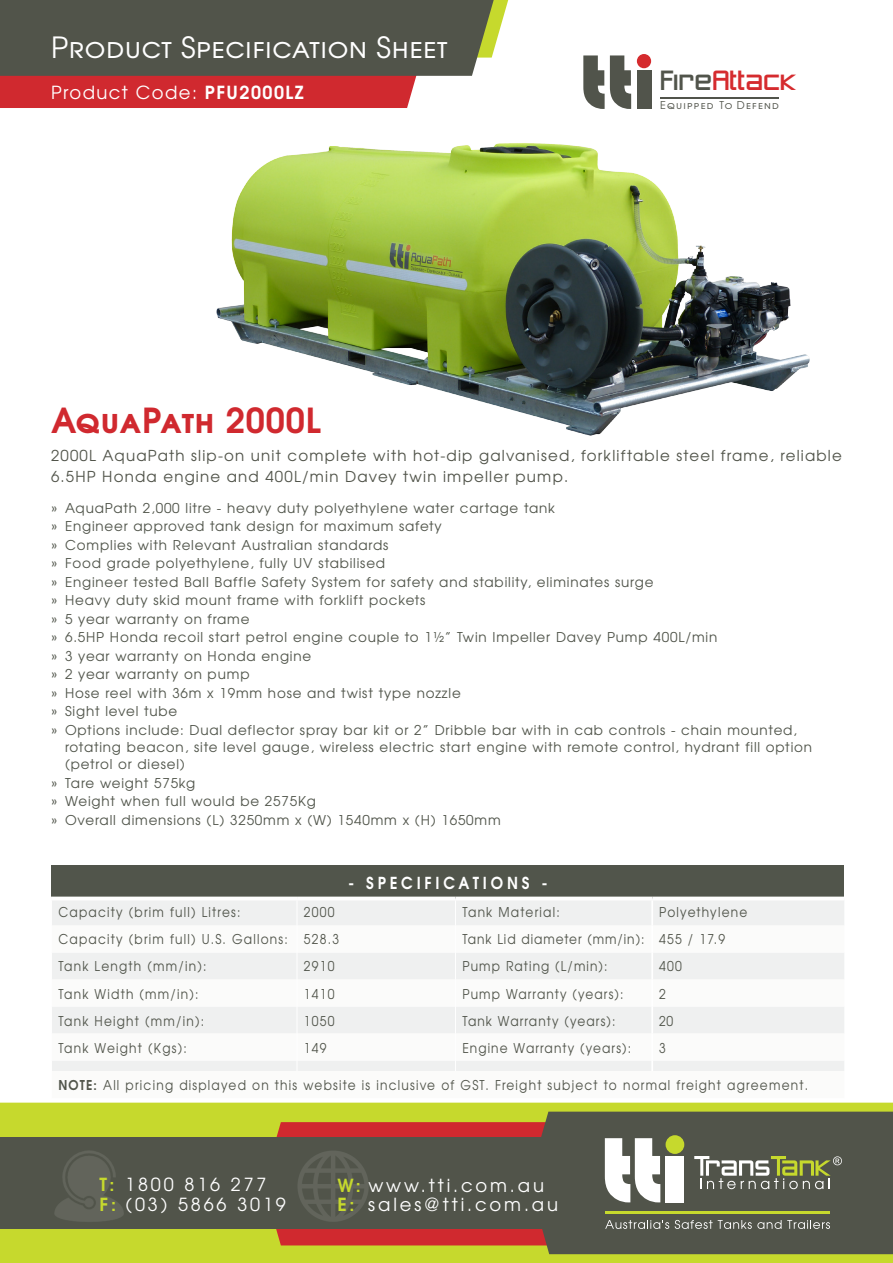
<style>
.page{position:relative;width:893px;height:1263px;background:#fff}
.page>*{position:absolute;margin:0;border:0;box-sizing:border-box;transform-origin:0 0}
.Prod_Description{font:700 34.35px "Te X Gyre Adventor";letter-spacing:.02em;color:#d0292f}
.t1{font:29.1px "Te X Gyre Adventor";letter-spacing:.02em;color:#fff}
.t2{font:25.95px "Zero Threes";color:#d52b2e}
.t3{font:18px/19.4px "Te X Gyre Adventor";letter-spacing:.16em;color:#fff}
.TABLE_SUB_HEADER_REV{font:700 16.5px "Te X Gyre Adventor";letter-spacing:.255em;color:#fff;scale:.9 1}
.t4{font:15px/21px "Te X Gyre Adventor";letter-spacing:.08em;color:#51544a}
.TABLE_BODY{font:13.5px/17.2px "Te X Gyre Adventor";letter-spacing:.06em;color:#51554b}
.TABLE_BODY-2{font:13.5px "Te X Gyre Adventor";letter-spacing:.06em;color:#51554b;scale:.9 1}
.TABLE_BODY-3{font:13.5px "Te X Gyre Adventor";letter-spacing:.1em;color:#51554b;scale:.9 1}
.t5{font:10.8px "Te X Gyre Adventor";letter-spacing:.12em;color:#51544b}
.s1{font-weight:700}
.s2{color:#51544b}
.s3{font-weight:700;color:#c6d92d}
</style>
<div class="page">
<div style="left:0;top:1103px;width:893px;height:160px;background:#c6d92d"></div>
<svg style="left:273px;top:1122px;width:234px;height:16px;background:#c73130"></svg>
<div style="left:276px;top:1229px;width:231px;height:16px;background:#d0292f"></div>
<svg style="left:507px;top:1112px;width:386px;height:142px;background:#5d5647"></svg>
<div style="left:0;top:1138px;width:893px;height:91px;background:#51544a"></div>
<svg style="left:605px;top:1138px;width:55px;height:64px"></svg>
<div style="left:666px;top:1156px;width:18px;height:46px;background:#fff"></div>
<div style="left:666px;top:1135px;width:18px;height:19px;background:#c6d92d;border-radius:50%"></div>
<svg style="left:694px;top:1156px;width:148px;height:33px"></svg>
<svg style="left:605px;top:1220px;width:64px;height:9px"></svg>
<svg style="left:675px;top:1220px;width:155px;height:9px"></svg>
<hr style="left:605px;top:1211px;width:225px;height:2px;background:#c6d92d">
<svg style="left:549px;top:1254px;width:344px;height:1px"></svg>
<img style="left:54px;top:1151px;width:70px;height:71px">
<img style="left:298px;top:1151px;width:71px;height:71px">
<svg style="left:0;top:0;width:509px;height:108px;background:#7e5951"></svg>
<img style="left:216px;top:143px;width:594px;height:293px">
<div style="left:51px;top:865px;width:793px;height:33px;background:#51554b"></div>
<div style="left:52px;top:901px;width:792px;height:24px;background:#eff0f0"></div>
<svg style="left:52px;top:953px;width:792px;height:118px;fill:#eff0f0"></svg>
<svg style="left:51px;top:896px;width:246px;height:2px"></svg>
<svg style="left:297px;top:896px;width:158px;height:2px"></svg>
<svg style="left:455px;top:896px;width:197px;height:3px"></svg>
<svg style="left:652px;top:896px;width:192px;height:3px"></svg>
<hr style="left:651px;top:900px;width:2px;height:25px;background:#fff">
<hr style="left:651px;top:952px;width:2px;height:27px;background:#fff">
<hr style="left:651px;top:979px;width:2px;height:27px;background:#fff">
<hr style="left:651px;top:1006px;width:2px;height:27px;background:#fff">
<hr style="left:651px;top:1033px;width:2px;height:27px;background:#fff">
<svg style="left:651px;top:1060px;width:2px;height:11px"></svg>
<svg style="left:297px;top:901px;width:1px;height:170px"></svg>
<svg style="left:455px;top:901px;width:1px;height:170px"></svg>
<hr style="left:660px;top:97px;width:119px;height:1px;background:#51544b">
<svg style="left:583px;top:55px;width:48px;height:54px"></svg>
<div style="left:637px;top:70px;width:14px;height:39px;background:#51544b"></div>
<div style="left:637px;top:54px;width:14px;height:14px;background:#d52b2e;border-radius:50%"></div>
<h2 class="t1" style="left:51px;top:24px;width:398px">Product Specification Sheet</h2>
<p class="t3" style="left:51px;top:82px;width:254px">Product Code: <span class="s1">PFU2000LZ</span></p>
<p class="Prod_Description" style="left:51px;top:391px;width:272px">AquaPath 2000L</p>
<p class="t2" style="left:660px;top:66px;width:139px"><span class="s2">Fire</span>Attack</p>
<p class="t5" style="left:660px;top:96px;width:120px">Equipped To Defend</p>
<p class="t4" style="left:51px;top:444px;width:792px">2000L AquaPath slip-on unit complete with hot-dip galvanised, forkliftable steel frame, reliable<br>6.5HP Honda engine and 400L/min Davey twin impeller pump.</p>
<p class="TABLE_BODY" style="left:52px;top:498px;width:505px">» AquaPath 2,000 litre - heavy duty polyethylene water cartage tank</p>
<p class="TABLE_BODY" style="left:52px;top:517px;width:392px">» Engineer approved tank design for maximum safety</p>
<p class="TABLE_BODY" style="left:52px;top:535px;width:338px">» Complies with Relevant Australian standards</p>
<p class="TABLE_BODY" style="left:52px;top:554px;width:335px">» Food grade polyethylene, fully UV stabilised</p>
<p class="TABLE_BODY" style="left:52px;top:572px;width:603px">» Engineer tested Ball Baffle Safety System for safety and stability, eliminates surge</p>
<p class="TABLE_BODY" style="left:52px;top:591px;width:375px">» Heavy duty skid mount frame with forklift pockets</p>
<p class="TABLE_BODY" style="left:52px;top:609px;width:199px">» 5 year warranty on frame</p>
<p class="TABLE_BODY" style="left:52px;top:628px;width:667px">» 6.5HP Honda recoil start petrol engine couple to 1½” Twin Impeller Davey Pump 400L/min</p>
<p class="TABLE_BODY" style="left:52px;top:646px;width:261px">» 3 year warranty on Honda engine</p>
<p class="TABLE_BODY" style="left:52px;top:665px;width:199px">» 2 year warranty on pump</p>
<p class="TABLE_BODY" style="left:52px;top:683px;width:411px">» Hose reel with 36m x 19mm hose and twist type nozzle</p>
<p class="TABLE_BODY" style="left:52px;top:702px;width:127px">» Sight level tube</p>
<p class="TABLE_BODY" style="left:65px;top:720px;width:748px;text-indent:-14px">» Options include: Dual deflector spray bar kit or 2” Dribble bar with in cab controls - chain mounted, rotating beacon, site level gauge, wireless electric start engine with remote control, hydrant fill option (petrol or diesel)</p>
<p class="TABLE_BODY" style="left:52px;top:773px;width:145px">» Tare weight 575kg</p>
<p class="TABLE_BODY" style="left:52px;top:792px;width:266px">» Weight when full would be 2575Kg</p>
<p class="TABLE_BODY" style="left:52px;top:810px;width:451px">» Overall dimensions (L) 3250mm x (W) 1540mm x (H) 1650mm</p>
<p class="TABLE_SUB_HEADER_REV" style="left:348px;top:868px;width:223px">- SPECIFICATIONS -</p>
<p class="TABLE_BODY-2" style="left:58px;top:902px;width:204px">Capacity (brim full) Litres:</p>
<p class="TABLE_BODY-2" style="left:304px;top:902px;width:36px">2000</p>
<p class="TABLE_BODY-2" style="left:462px;top:902px;width:110px">Tank Material:</p>
<p class="TABLE_BODY-2" style="left:659px;top:902px;width:100px">Polyethylene</p>
<p class="TABLE_BODY-3" style="left:58px;top:929px;width:257px">Capacity (brim full) U.S. Gallons:</p>
<p class="TABLE_BODY-2" style="left:304px;top:929px;width:41px">528.3</p>
<p class="TABLE_BODY-2" style="left:462px;top:929px;width:204px">Tank Lid diameter (mm/in):</p>
<p class="TABLE_BODY-2" style="left:659px;top:929px;width:75px">455 / 17.9</p>
<p class="TABLE_BODY-2" style="left:58px;top:956px;width:166px">Tank Length (mm/in):</p>
<p class="TABLE_BODY-2" style="left:304px;top:956px;width:36px">2910</p>
<p class="TABLE_BODY-2" style="left:462px;top:956px;width:163px">Pump Rating (L/min):</p>
<p class="TABLE_BODY-2" style="left:659px;top:956px;width:27px">400</p>
<p class="TABLE_BODY-2" style="left:58px;top:983px;width:157px">Tank Width (mm/in):</p>
<p class="TABLE_BODY-2" style="left:304px;top:983px;width:36px">1410</p>
<p class="TABLE_BODY-2" style="left:462px;top:983px;width:181px">Pump Warranty (years):</p>
<p class="TABLE_BODY-2" style="left:659px;top:983px;width:9px">2</p>
<p class="TABLE_BODY-2" style="left:58px;top:1010px;width:163px">Tank Height (mm/in):</p>
<p class="TABLE_BODY-2" style="left:304px;top:1010px;width:36px">1050</p>
<p class="TABLE_BODY-2" style="left:462px;top:1010px;width:172px">Tank Warranty (years):</p>
<p class="TABLE_BODY-2" style="left:659px;top:1010px;width:17px">20</p>
<p class="TABLE_BODY-2" style="left:58px;top:1037px;width:144px">Tank Weight (Kgs):</p>
<p class="TABLE_BODY-2" style="left:304px;top:1037px;width:27px">149</p>
<p class="TABLE_BODY-2" style="left:462px;top:1037px;width:189px">Engine Warranty (years):</p>
<p class="TABLE_BODY-2" style="left:659px;top:1037px;width:9px">3</p>
<p class="TABLE_BODY-3" style="left:58px;top:1074px;width:835px"><span class="s1">NOTE:</span> All pricing displayed on this website is inclusive of GST. Freight subject to normal freight agreement.</p>
<h3 class="t3" style="left:100px;top:1174px;width:188px"><span class="s3">T:</span> 1800 816 277<br><span class="s3">F:</span> (03) 5866 3019</h3>
<h3 class="t3" style="left:337px;top:1174px;width:222px"><span class="s3">W:</span> www.tti.com.au<br><span class="s3">E:</span> sales@tti.com.au</h3>
</div>
